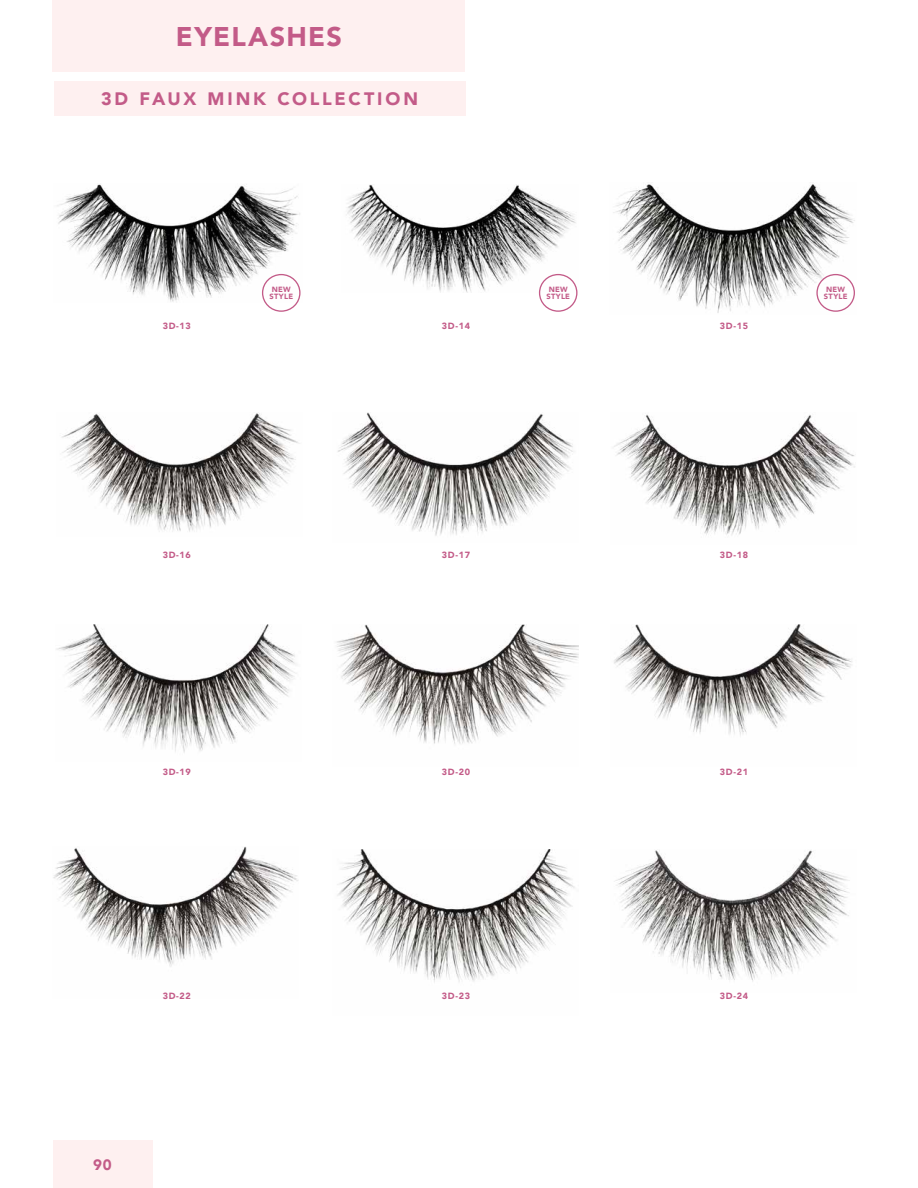
<style>
.page{position:relative;width:918px;height:1188px;background:#fff}
.page>*{position:absolute;margin:0;border:0;box-sizing:border-box;transform-origin:0 0}
.t1{font:900 27px "Avenir";letter-spacing:.05em;color:#c35b88}
.t2{font:900 18px "Avenir";letter-spacing:.155em;color:#c35b88}
.t3{font:900 15px "Avenir";color:#c35b88}
.t4{font:900 9px "Avenir";letter-spacing:.075em;color:#c35b88}
.t5{font:900 7.5px/7.4px "Avenir";letter-spacing:.035em;color:#c35b88;text-align:center}
</style>
<div class="page">
<div style="left:53px;top:1141px;width:100px;height:47px;background:#fef0f0"></div>
<img style="left:346px;top:184px;width:230px;height:109px">
<div style="left:54px;top:81px;width:411px;height:35px;background:#fef0f0"></div>
<div style="left:52px;top:0;width:413px;height:72px;background:#fef0f0"></div>
<img style="left:62px;top:413px;width:238px;height:119px">
<img style="left:337px;top:412px;width:236px;height:124px">
<img style="left:614px;top:414px;width:241px;height:122px">
<img style="left:56px;top:624px;width:241px;height:129px">
<img style="left:336px;top:624px;width:243px;height:120px">
<img style="left:614px;top:624px;width:238px;height:112px">
<img style="left:53px;top:846px;width:246px;height:121px">
<img style="left:337px;top:849px;width:238px;height:133px">
<img style="left:614px;top:850px;width:236px;height:132px">
<img style="left:57px;top:184px;width:243px;height:119px">
<img style="left:613px;top:184px;width:242px;height:129px">
<div style="left:262px;top:274px;width:39px;height:38px;border:1px solid #c35b88;border-radius:50%"></div>
<div style="left:539px;top:274px;width:39px;height:38px;border:1px solid #c35b88;border-radius:50%"></div>
<div style="left:816px;top:274px;width:39px;height:38px;border:1px solid #c35b88;border-radius:50%"></div>
<h1 class="t1" style="left:176px;top:14px;width:168px">EYELASHES</h1>
<h2 class="t2" style="left:101px;top:83px;width:318px">3D FAUX MINK COLLECTION</h2>
<p class="t5" style="left:269px;top:285px;width:25px">NEW<br>STYLE</p>
<p class="t5" style="left:546px;top:285px;width:25px">NEW<br>STYLE</p>
<p class="t5" style="left:824px;top:285px;width:25px">NEW<br>STYLE</p>
<p class="t4" style="left:163px;top:318px;width:30px">3D-13</p>
<p class="t4" style="left:442px;top:318px;width:30px">3D-14</p>
<p class="t4" style="left:720px;top:318px;width:30px">3D-15</p>
<p class="t4" style="left:163px;top:547px;width:30px">3D-16</p>
<p class="t4" style="left:720px;top:547px;width:30px">3D-18</p>
<p class="t4" style="left:442px;top:547px;width:30px">3D-17</p>
<p class="t4" style="left:163px;top:764px;width:30px">3D-19</p>
<p class="t4" style="left:720px;top:764px;width:30px">3D-21</p>
<p class="t4" style="left:442px;top:764px;width:30px">3D-20</p>
<p class="t4" style="left:163px;top:988px;width:30px">3D-22</p>
<p class="t4" style="left:442px;top:988px;width:30px">3D-23</p>
<p class="t4" style="left:720px;top:988px;width:30px">3D-24</p>
<h3 class="t3" style="left:93px;top:1152px;width:20px">90</h3>
</div>
